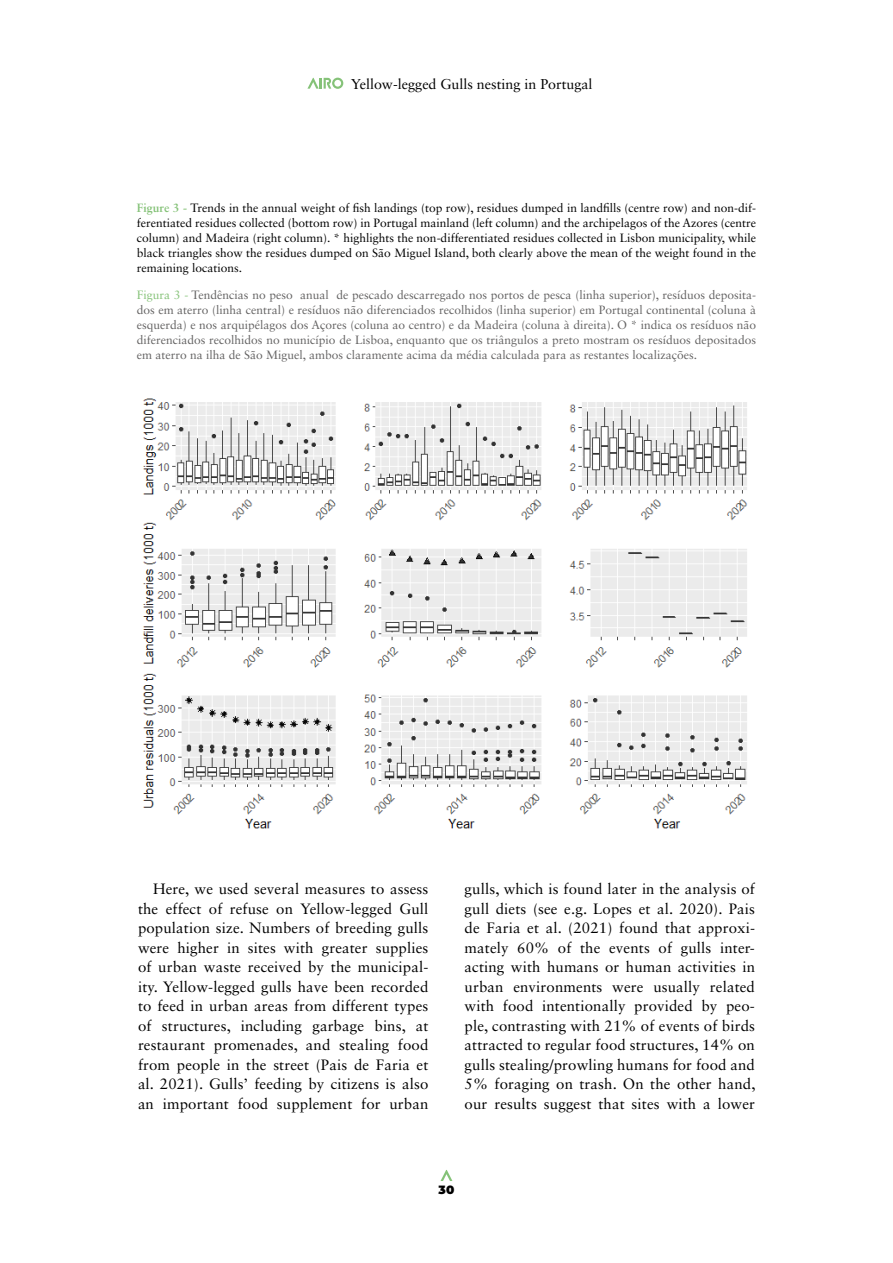
<style>
.page{position:relative;width:893px;height:1263px;background:#fff}
.page>*{position:absolute;margin:0;border:0;box-sizing:border-box;transform-origin:0 0}
.t1{font:15px/19.5px "Sabon LT Std";letter-spacing:.01em;color:#000;text-align:justify}
.t2{font:14.25px "Sabon LT Std";color:#000}
.t3{font:12px/15px "Sabon LT Std";color:#646363;text-align:justify}
.t4{font:12px/15px "Sabon LT Std";color:#000;text-align:justify}
.t5{font:900 12px "Montserrat";color:#000}
.s1{font-weight:700;color:#85c278}
.s2{color:#85c278}
</style>
<div class="page">
<svg style="left:307px;top:78px;width:36px;height:11px"></svg>
<svg style="left:440px;top:1170px;width:12px;height:11px"></svg>
<img style="left:143px;top:398px;width:605px;height:431px">
<p class="t2" style="left:351px;top:75px;width:243px">Yellow-legged Gulls nesting in Portugal</p>
<p class="t4" style="left:137px;top:200px;width:621px"><span class="s1">Figure 3 -</span> Trends in the annual weight of fish landings (top row), residues dumped in landfills (centre row) and non-dif&shy;ferentiated residues collected (bottom row) in Portugal mainland (left column) and the archipelagos of the Azores (centre column) and Madeira (right column). * highlights the non-differentiated residues collected in Lisbon municipality, while black triangles show the residues dumped on São Miguel Island, both clearly above the mean of the weight found in the remaining locations.</p>
<p class="t3" style="left:137px;top:287px;width:621px"><span class="s2">Figura 3 -</span> Tendências no peso anual de pescado descarregado nos portos de pesca (linha superior), resíduos deposita&shy;dos em aterro (linha central) e resíduos não diferenciados recolhidos (linha superior) em Portugal continental (coluna à esquerda) e nos arquipélagos dos Açores (coluna ao centro) e da Madeira (coluna à direita). O * indica os resíduos não diferenciados recolhidos no município de Lisboa, enquanto que os triângulos a preto mostram os resíduos depositados em aterro na ilha de São Miguel, ambos claramente acima da média calculada para as restantes localizações.</p>
<p class="t1" style="left:138px;top:879px;width:292px;text-indent:15px">Here, we used several measures to assess the effect of refuse on Yellow-legged Gull population size. Numbers of breeding gulls were higher in sites with greater supplies of urban waste received by the municipal&shy;ity. Yellow-legged gulls have been recorded to feed in urban areas from different types of structures, including garbage bins, at restaurant promenades, and stealing food from people in the street (Pais de Faria et al. 2021). Gulls’ feeding by citizens is also an important food supplement for urban</p>
<p class="t1" style="left:465px;top:879px;width:292px">gulls, which is found later in the analysis of gull diets (see e.g. Lopes et al. 2020). Pais de Faria et al. (2021) found that approxi&shy;mately 60% of the events of gulls inter&shy;acting with humans or human activities in urban environments were usually related with food intentionally provided by peo&shy;ple, contrasting with 21% of events of birds attracted to regular food structures, 14% on gulls stealing/prowling humans for food and 5% foraging on trash. On the other hand, our results suggest that sites with a lower</p>
<p class="t5" style="left:439px;top:1180px;width:17px">30</p>
</div>
